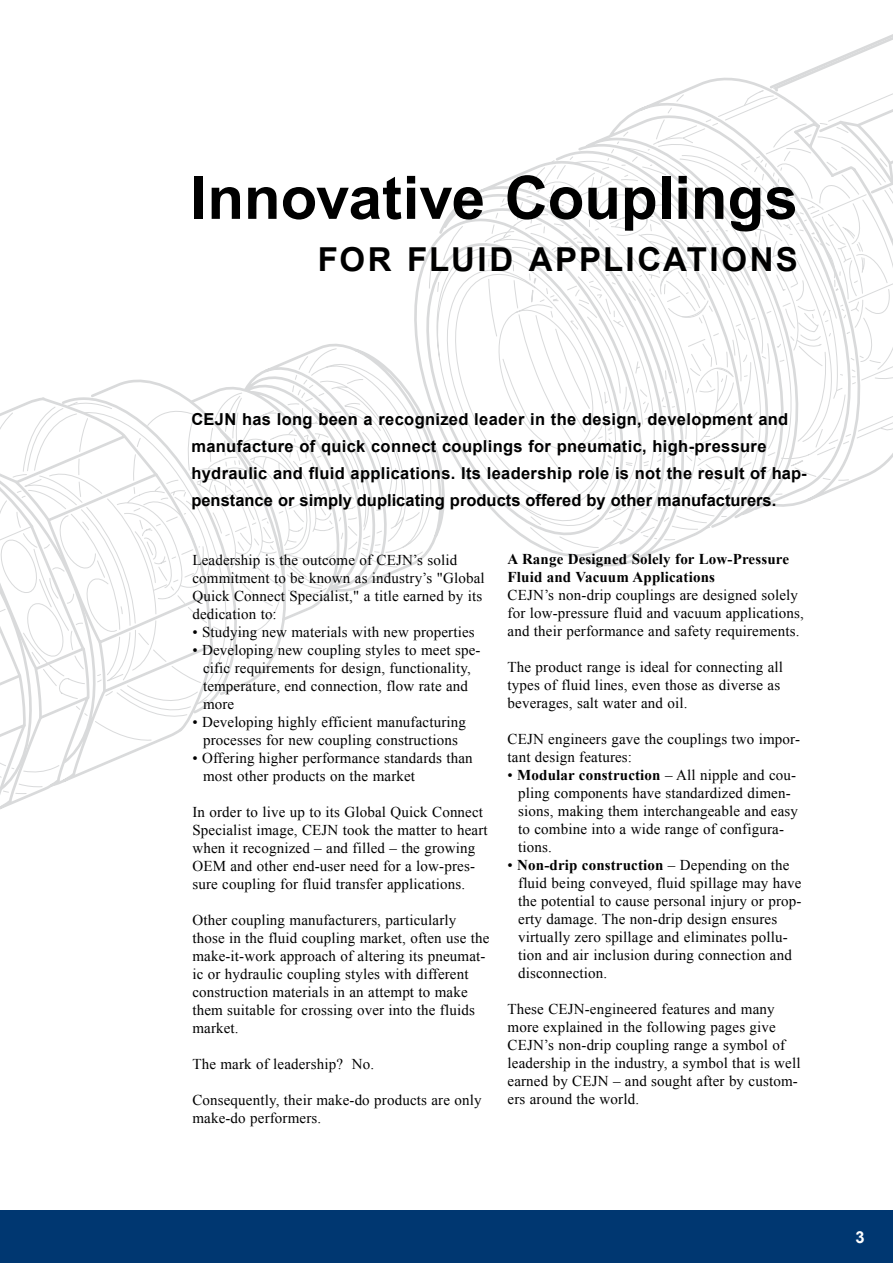
<style>
.page{position:relative;width:893px;height:1263px;background:#fff}
.page>*{position:absolute;margin:0;border:0;box-sizing:border-box;transform-origin:0 0}
.t1{font:700 60px "Arial";color:#000}
.t2{font:700 33px "Arial";letter-spacing:.07em;color:#000}
.t3{font:700 16.5px/27px "Arial";letter-spacing:.02em;color:#000}
.t4{font:700 16.5px "Arial";color:#fff}
.t5{font:15px/18px "Times New Roman";letter-spacing:.01em;color:#000}
.t6{font:700 15px/18px "Times New Roman";letter-spacing:.01em;color:#000}
.s1{font-weight:700}
</style>
<div class="page">
<svg style="left:120px;top:379px;width:165px;height:302px"></svg>
<svg style="left:188px;top:343px;width:210px;height:280px"></svg>
<svg style="left:0;top:397px;width:192px;height:413px"></svg>
<svg style="left:0;top:525px;width:33px;height:22px"></svg>
<svg style="left:45px;top:401px;width:15px;height:287px"></svg>
<svg style="left:60px;top:383px;width:193px;height:332px"></svg>
<svg style="left:854px;top:34px;width:39px;height:17px"></svg>
<svg style="left:398px;top:239px;width:39px;height:333px"></svg>
<svg style="left:437px;top:162px;width:268px;height:405px"></svg>
<svg style="left:554px;top:66px;width:339px;height:464px"></svg>
<div style="left:0;top:1210px;width:893px;height:53px;background:#003771"></div>
<h1 class="t1" style="left:190px;top:158px;width:609px">Innovative Couplings</h1>
<h2 class="t2" style="left:318px;top:238px;width:329px">for Fluid Applica</h2>
<h2 class="t2" style="left:687px;top:238px;width:113px">tions</h2>
<p class="t3" style="left:191px;top:406px;width:617px">CEJN has long been a recognized leader in the design, development and manufacture of quick connect couplings for pneumatic, high-pressure hydraulic and fluid applications. Its leadership role is not the result of hap&shy;penstance or simply duplicating products offered by other manufacturers.</p>
<p class="t5" style="left:192px;top:550px;width:294px">Leadership is the outcome of CEJN’s solid commitment to be known as industry’s "Global Quick Connect Specialist," a title earned by its dedication to:</p>
<p class="t5" style="left:192px;top:622px;width:284px">• Studying new materials with new properties</p>
<p class="t5" style="left:203px;top:640px;width:279px;text-indent:-11px">• Developing new coupling styles to meet spe&shy;cific requirements for design, functionality, temperature, end connection, flow rate and more</p>
<p class="t5" style="left:192px;top:712px;width:275px;text-align:center">• Developing highly efficient manufacturing processes for new coupling constructions</p>
<p class="t5" style="left:203px;top:748px;width:271px;text-indent:-11px">• Offering higher performance standards than most other products on the market</p>
<p class="t5" style="left:192px;top:802px;width:297px">In order to live up to its Global Quick Connect Specialist image, CEJN took the matter to heart when it recognized – and filled – the growing OEM and other end-user need for a low-pres&shy;sure coupling for fluid transfer applications.</p>
<p class="t5" style="left:192px;top:910px;width:299px">Other coupling manufacturers, particularly those in the fluid coupling market, often use the make-it-work approach of altering its pneumat&shy;ic or hydraulic coupling styles with different construction materials in an attempt to make them suitable for crossing over into the fluids market.</p>
<p class="t5" style="left:192px;top:1054px;width:183px">The mark of leadership? No.</p>
<p class="t5" style="left:192px;top:1090px;width:291px">Consequently, their make-do products are only make-do performers.</p>
<p class="t6" style="left:508px;top:550px;width:283px">A Range Designed Solely for Low-Pressure<br>Fluid and Vacuum Applications</p>
<p class="t5" style="left:508px;top:586px;width:298px">CEJN’s non-drip couplings are designed solely for low-pressure fluid and vacuum applications, and their performance and safety requirements.</p>
<p class="t5" style="left:508px;top:658px;width:277px">The product range is ideal for connecting all types of fluid lines, even those as diverse as beverages, salt water and oil.</p>
<p class="t5" style="left:508px;top:730px;width:294px">CEJN engineers gave the couplings two impor&shy;tant design features:</p>
<p class="t5" style="left:518px;top:766px;width:281px;text-indent:-11px">• <span class="s1">Modular construction</span> – All nipple and cou&shy;pling components have standardized dimen&shy;sions, making them interchangeable and easy to combine into a wide range of configura&shy;tions.</p>
<p class="t5" style="left:518px;top:856px;width:285px;text-indent:-11px">• <span class="s1">Non-drip construction</span> – Depending on the fluid being conveyed, fluid spillage may have the potential to cause personal injury or prop&shy;erty damage. The non-drip design ensures virtually zero spillage and eliminates pollu&shy;tion and air inclusion during connection and disconnection.</p>
<p class="t5" style="left:508px;top:1000px;width:294px">These CEJN-engineered features and many more explained in the following pages give CEJN’s non-drip coupling range a symbol of leadership in the industry, a symbol that is well earned by CEJN – and sought after by custom&shy;ers around the world.</p>
<p class="t4" style="left:855px;top:1226px;width:11px">3</p>
</div>
